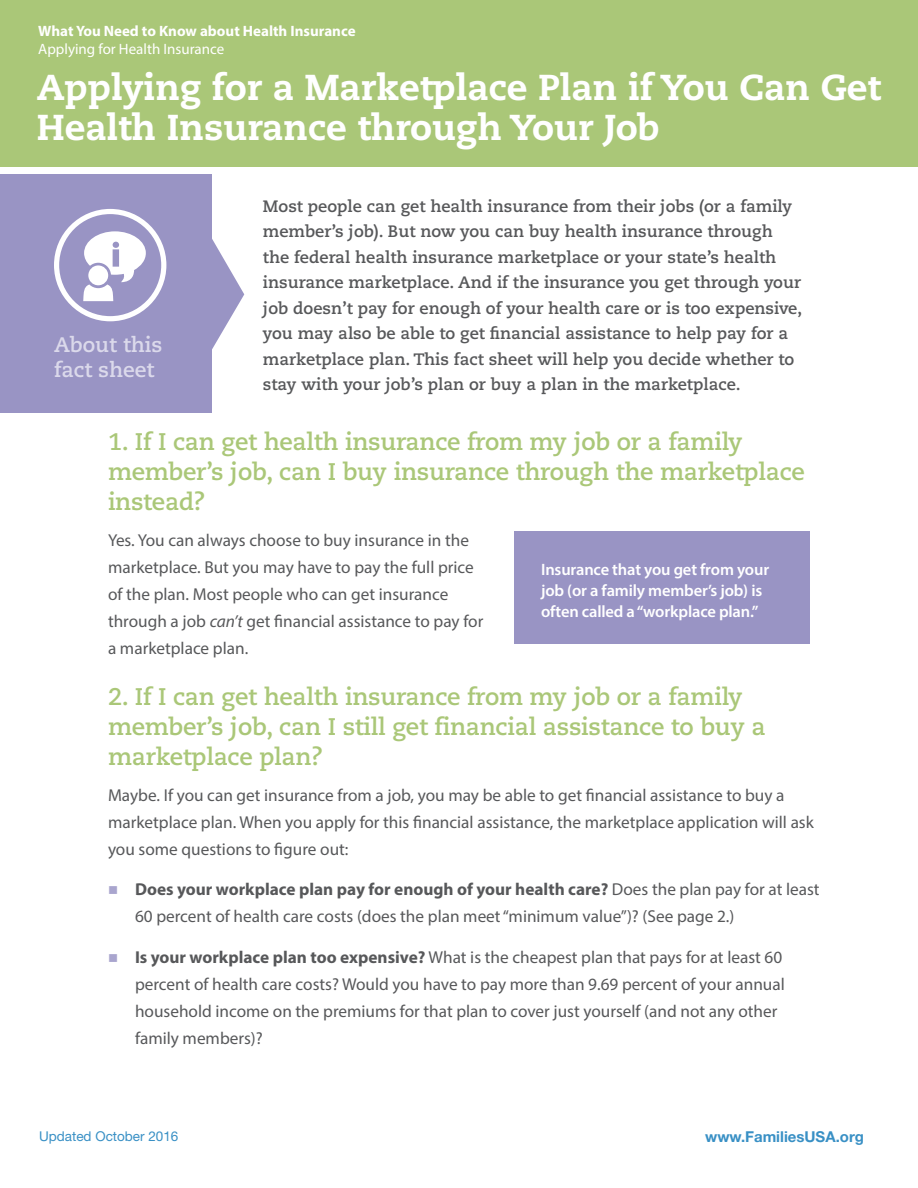
<style>
.page{position:relative;width:918px;height:1188px;background:#fff}
.page>*{position:absolute;margin:0;border:0;box-sizing:border-box;transform-origin:0 0}
.TITLE1{font:800 36px/40.2px "Caecilia LT Std";color:#fff}
.t1{font:700 24px/30px "Caecilia LT Std";letter-spacing:-.01em;color:#aac778}
.t2{font:700 21px/25.2px "Caecilia LT Std";color:#dbd9eb}
.BODY_TEXT{font:17.25px/27px "Myriad Pro";color:#57585a}
.INTRO_TEXT{font:700 16.5px/25.5px "Caecilia LT Std";color:#57585a}
.BODY_BULLETS_L1_SIDE{font:600 16.5px/21px "Myriad Pro";letter-spacing:-.01em;color:#fff}
.MASTHEAD_TITLE{font:700 15px "Myriad Pro";color:#fff}
.MASTHEAD_TITLE-2{font:15px "Myriad Pro";color:#fff}
.FOOTER_MAIN_PAGE_URL{font:700 15px "Helvetica Neue LT Std";color:#3990c5}
.FOOTER_MAIN_PAGE_URL-2{font:13.5px "Helvetica Neue LT Std";color:#3990c5}
.s1{font-style:italic}
.s2{font-weight:700}
</style>
<div class="page">
<svg style="left:212px;top:239px;width:32px;height:110px"></svg>
<div style="left:0;top:175px;width:212px;height:238px;background:#9994c4"></div>
<div style="left:0;top:0;width:918px;height:167px;background:#aac778"></div>
<div style="left:54px;top:209px;width:112px;height:112px;border:5px solid #fff;border-radius:50%"></div>
<svg style="left:83px;top:231px;width:63px;height:70px"></svg>
<div style="left:514px;top:531px;width:296px;height:113px;background:#9994c4"></div>
<p class="MASTHEAD_TITLE" style="left:38px;top:22px;width:319px">What You Need to Know about Health Insurance</p>
<p class="MASTHEAD_TITLE-2" style="left:38px;top:40px;width:188px">Applying for Health Insurance</p>
<p class="TITLE1" style="left:37px;top:68px;width:846px">Applying for a Marketplace Plan if You Can Get<br>Health Insurance through Your Job</p>
<p class="t2" style="left:54px;top:332px;width:110px">About this fact sheet</p>
<p class="INTRO_TEXT" style="left:263px;top:194px;width:541px">Most people can get health insurance from their jobs (or a family member’s job). But now you can buy health insurance through the federal health insurance marketplace or your state’s health insurance marketplace. And if the insurance you get through your job doesn’t pay for enough of your health care or is too expensive, you may also be able to get financial assistance to help pay for a marketplace plan. This fact sheet will help you decide whether to stay with your job’s plan or buy a plan in the marketplace.</p>
<h1 class="t1" style="left:108px;top:427px;width:698px">1. If I can get health insurance from my job or a family member’s job, can I buy insurance through the marketplace instead?</h1>
<p class="BODY_TEXT" style="left:108px;top:527px;width:377px">Yes. You can always choose to buy insurance in the marketplace. But you may have to pay the full price of the plan. Most people who can get insurance through a job <span class="s1">can’t</span> get financial assistance to pay for a marketplace plan.</p>
<h1 class="t1" style="left:108px;top:682px;width:659px">2. If I can get health insurance from my job or a family member’s job, can I still get financial assistance to buy a marketplace plan?</h1>
<p class="BODY_TEXT" style="left:108px;top:781px;width:707px">Maybe. If you can get insurance from a job, you may be able to get financial assistance to buy a marketplace plan. When you apply for this financial assistance, the marketplace application will ask you some questions to figure out:</p>
<p class="BODY_TEXT" style="left:135px;top:876px;width:686px"><span class="s2">Does your workplace plan pay for enough of your health care?</span> Does the plan pay for at least<br>60 percent of health care costs (does the plan meet “minimum value”)? (See page 2.)</p>
<p class="BODY_TEXT" style="left:135px;top:943px;width:651px"><span class="s2">Is your workplace plan too expensive?</span> What is the cheapest plan that pays for at least 60 percent of health care costs? Would you have to pay more than 9.69 percent of your annual household income on the premiums for that plan to cover just yourself (and not any other family members)?</p>
<p class="BODY_BULLETS_L1_SIDE" style="left:541px;top:558px;width:230px">Insurance that you get from your job (or a family member’s job) is often called a “workplace plan.”</p>
<p class="FOOTER_MAIN_PAGE_URL-2" style="left:39px;top:1128px;width:141px">Updated October 2016</p>
<p class="FOOTER_MAIN_PAGE_URL" style="left:705px;top:1127px;width:160px">www.FamiliesUSA.org</p>
</div>
